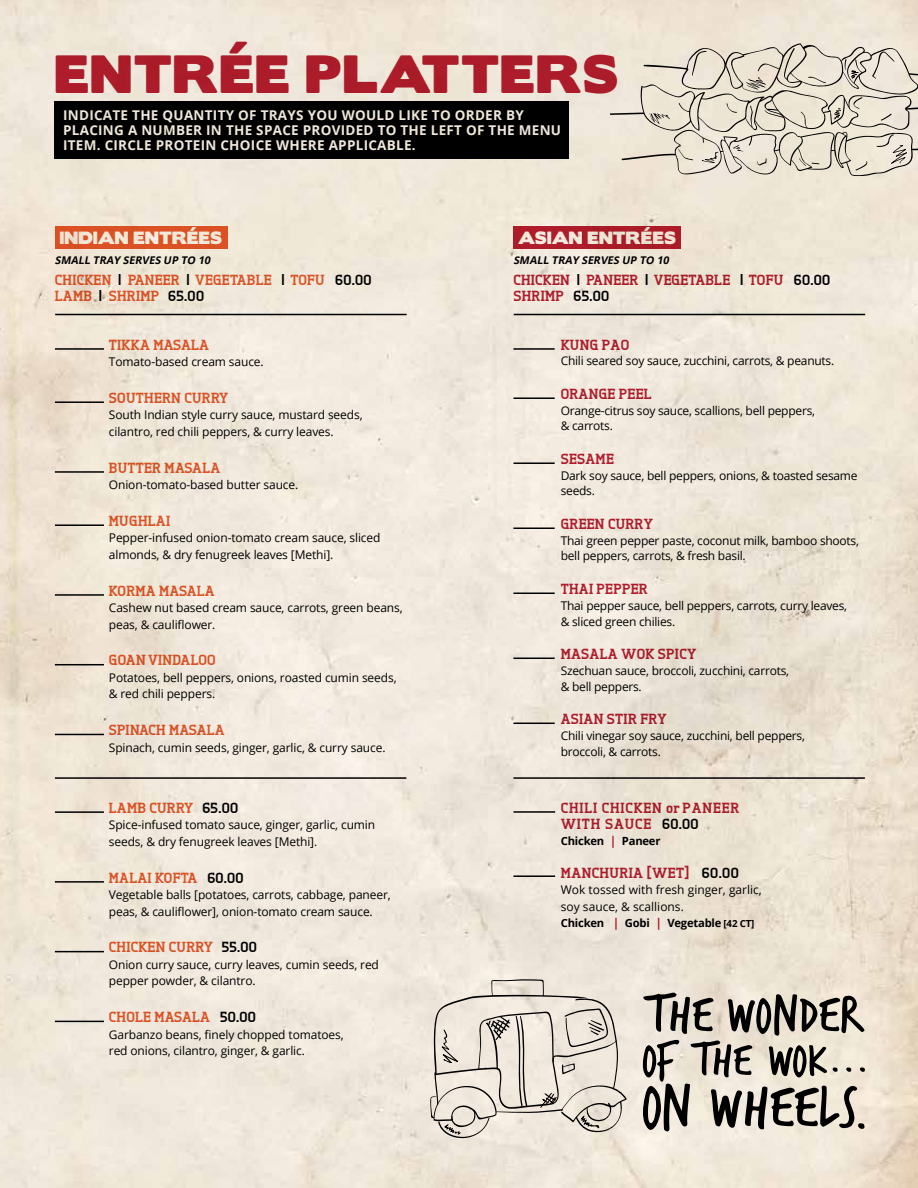
<style>
.page{position:relative;width:918px;height:1188px;background:#fff}
.page>*{position:absolute;margin:0;border:0;box-sizing:border-box;transform-origin:0 0}
.t1{font:48px "Boris Black Bloxx";letter-spacing:.03em;color:#b81f31}
.t2{font:15.9px "Boris Black Bloxx";letter-spacing:.02em;color:#fff}
.t3{font:800 14.7px/16.5px "Tertre";letter-spacing:.02em;color:#e85a2b}
.t4{font:800 14.7px/16.5px "Tertre";letter-spacing:.02em;color:#b81f31}
.t5{font:800 14.7px/15.8px "Tertre";letter-spacing:.06em;color:#b81f31}
.t6{font:700 13.5px/15px "Open Sans";letter-spacing:.02em;color:#fff}
.t7{font:12px/16.5px "Open Sans";letter-spacing:-.01em;color:#000}
.t8{font:700 11.25px "Open Sans";letter-spacing:-.02em;color:#000}
.t9{font:italic 700 10.65px "Open Sans";color:#000}
.s1{color:#000}
.s2{font-size:12px;color:#b81f31}
.s3{font-size:15px}
.s4{font-size:9.75px}
</style>
<div class="page">
<img style="left:0;top:0;width:918px;height:1188px">
<h1 class="t1" style="left:55px;top:38px;width:565px">ENTRÉE PLATTERS</h1>
<p class="t6" style="left:63px;top:107px;width:500px">INDICATE THE QUANTITY OF TRAYS YOU WOULD LIKE TO ORDER BY<br>PLACING A NUMBER IN THE SPACE PROVIDED TO THE LEFT OF THE MENU<br>ITEM. CIRCLE PROTEIN CHOICE WHERE APPLICABLE.</p>
<h2 class="t2" style="left:60px;top:226px;width:164px">INDIAN ENTRÉES</h2>
<h2 class="t2" style="left:518px;top:226px;width:159px">ASIAN ENTRÉES</h2>
<p class="t9" style="left:55px;top:253px;width:160px">SMALL TRAY SERVES UP TO 10</p>
<p class="t9" style="left:513px;top:253px;width:160px">SMALL TRAY SERVES UP TO 10</p>
<p class="t3" style="left:55px;top:271px;width:318px">CHICKEN <span class="s1">|</span> PANEER <span class="s1">|</span> VEGETABLE <span class="s1">|</span> TOFU <span class="s1">60.00<br></span>LAMB <span class="s1">|</span> SHRIMP <span class="s1">65.00</span></p>
<p class="t4" style="left:513px;top:271px;width:318px">CHICKEN <span class="s1">|</span> PANEER <span class="s1">|</span> VEGETABLE <span class="s1">|</span> TOFU <span class="s1">60.00<br></span>SHRIMP <span class="s1">65.00</span></p>
<p class="t3" style="left:109px;top:336px;width:102px">TIKKA MASALA</p>
<p class="t7" style="left:109px;top:353px;width:156px">Tomato-based cream sauce.</p>
<p class="t3" style="left:109px;top:389px;width:121px">SOUTHERN CURRY</p>
<p class="t7" style="left:109px;top:407px;width:255px">South Indian style curry sauce, mustard seeds, cilantro, red chili peppers, &amp; curry leaves.</p>
<p class="t3" style="left:109px;top:459px;width:113px">BUTTER MASALA</p>
<p class="t7" style="left:109px;top:476px;width:191px">Onion-tomato-based butter sauce.</p>
<p class="t3" style="left:109px;top:512px;width:63px">MUGHLAI</p>
<p class="t7" style="left:109px;top:530px;width:273px">Pepper-infused onion-tomato cream sauce, sliced almonds, &amp; dry fenugreek leaves [Methi].</p>
<p class="t3" style="left:109px;top:582px;width:107px">KORMA MASALA</p>
<p class="t7" style="left:109px;top:599px;width:295px">Cashew nut based cream sauce, carrots, green beans, peas, &amp; cauliflower.</p>
<p class="t3" style="left:109px;top:652px;width:108px">GOAN VINDALOO</p>
<p class="t7" style="left:109px;top:669px;width:289px">Potatoes, bell peppers, onions, roasted cumin seeds, &amp; red chili peppers.</p>
<p class="t3" style="left:109px;top:721px;width:117px">SPINACH MASALA</p>
<p class="t7" style="left:109px;top:739px;width:278px">Spinach, cumin seeds, ginger, garlic, &amp; curry sauce.</p>
<p class="t4" style="left:561px;top:336px;width:70px">KUNG PAO</p>
<p class="t7" style="left:561px;top:353px;width:275px">Chili seared soy sauce, zucchini, carrots, &amp; peanuts.</p>
<p class="t4" style="left:561px;top:385px;width:92px">ORANGE PEEL</p>
<p class="t7" style="left:561px;top:402px;width:256px;line-height:15.8px">Orange-citrus soy sauce, scallions, bell peppers, &amp; carrots.</p>
<p class="t4" style="left:561px;top:450px;width:55px">SESAME</p>
<p class="t7" style="left:561px;top:467px;width:298px;line-height:15.8px">Dark soy sauce, bell peppers, onions, &amp; toasted sesame seeds.</p>
<p class="t4" style="left:561px;top:515px;width:94px">GREEN CURRY</p>
<p class="t7" style="left:561px;top:532px;width:300px;line-height:15.8px">Thai green pepper paste, coconut milk, bamboo shoots, bell peppers, carrots, &amp; fresh basil.</p>
<p class="t4" style="left:561px;top:580px;width:88px">THAI PEPPER</p>
<p class="t7" style="left:561px;top:597px;width:288px;line-height:15.8px">Thai pepper sauce, bell peppers, carrots, curry leaves, &amp; sliced green chilies.</p>
<p class="t4" style="left:561px;top:645px;width:137px">MASALA WOK SPICY</p>
<p class="t7" style="left:561px;top:662px;width:230px;line-height:15.8px">Szechuan sauce, broccoli, zucchini, carrots, &amp; bell peppers.</p>
<p class="t4" style="left:561px;top:710px;width:108px">ASIAN STIR FRY</p>
<p class="t7" style="left:561px;top:727px;width:246px;line-height:15.8px">Chili vinegar soy sauce, zucchini, bell peppers, broccoli, &amp; carrots.</p>
<p class="t3" style="left:109px;top:799px;width:131px">LAMB CURRY <span class="s1">65.00</span></p>
<p class="t7" style="left:109px;top:816px;width:268px">Spice-infused tomato sauce, ginger, garlic, cumin seeds, &amp; dry fenugreek leaves [Methi].</p>
<p class="t3" style="left:109px;top:869px;width:136px">MALAI KOFTA <span class="s1">60.00</span></p>
<p class="t7" style="left:109px;top:886px;width:283px">Vegetable balls [potatoes, carrots, cabbage, paneer, peas, &amp; cauliflower], onion-tomato cream sauce.</p>
<p class="t3" style="left:109px;top:939px;width:150px">CHICKEN CURRY <span class="s1">55.00</span></p>
<p class="t7" style="left:109px;top:956px;width:272px">Onion curry sauce, curry leaves, cumin seeds, red pepper powder, &amp; cilantro.</p>
<p class="t3" style="left:109px;top:1008px;width:149px">CHOLE MASALA <span class="s1">50.00</span></p>
<p class="t7" style="left:109px;top:1026px;width:236px">Garbanzo beans, finely chopped tomatoes, red onions, cilantro, ginger, &amp; garlic.</p>
<p class="t5" style="left:561px;top:799px;width:180px">CHILI CHICKEN or PANEER<br>WITH SAUCE <span class="s1">60.00</span></p>
<p class="t8" style="left:561px;top:833px;width:101px">Chicken <span class="s2">|</span> Paneer</p>
<p class="t4" style="left:561px;top:864px;width:180px">MANCHURIA <span class="s3">[</span>WET<span class="s3">]</span> <span class="s1">60.00</span></p>
<p class="t7" style="left:561px;top:881px;width:203px">Wok tossed with fresh ginger, garlic, soy sauce, &amp; scallions.</p>
<p class="t8" style="left:561px;top:915px;width:195px">Chicken <span class="s2">|</span> Gobi <span class="s2">|</span> Vegetable <span class="s4">[42 CT]</span></p>
</div>
